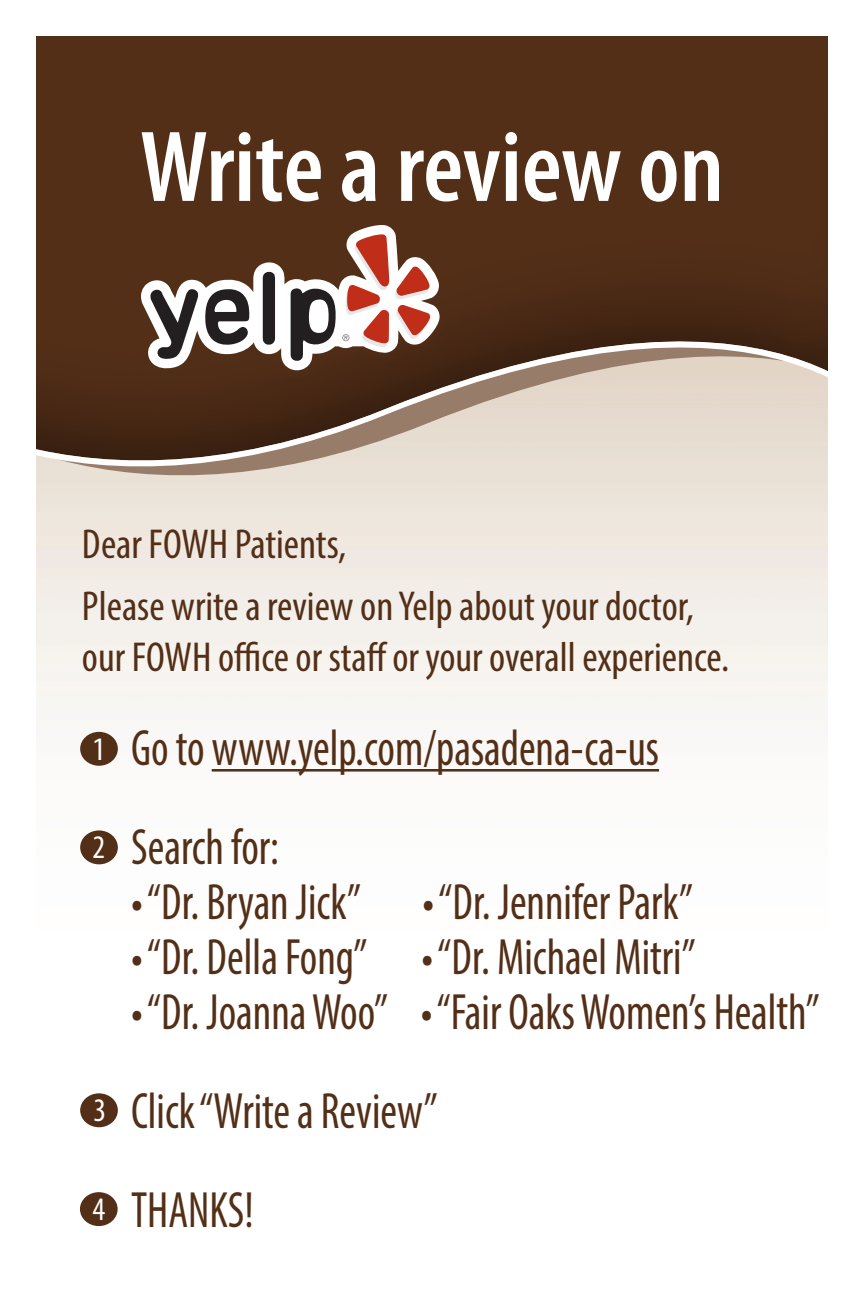
<style>
.page{position:relative;width:864px;height:1296px;background:#fff}
.page>*{position:absolute;margin:0;border:0;box-sizing:border-box;transform-origin:0 0}
.t1{font:600 condensed 102px "Myriad Pro";letter-spacing:-.005em;color:#fff}
.t2{font:condensed 51.3px/99px "Myriad Pro";color:#532f18;scale:.89 1}
.t3{font:condensed 42px/62.4px "Myriad Pro";color:#532f18}
.t4{font:condensed 33px "Myriad Pro";color:#fff}
</style>
<div class="page">
<div style="left:36px;top:525px;width:792px;height:25px;background:#f0e8df"></div>
<svg style="left:36px;top:36px;width:792px;height:489px;background:#7b604d"></svg>
<div style="left:127px;top:214px;width:325px;height:172px;background:#532f18"></div>
<svg style="left:141px;top:225px;width:299px;height:145px"></svg>
<hr style="left:212px;top:769px;width:447px;height:3px;background:#532f18">
<div style="left:80px;top:732px;width:38px;height:34px;background:#532f18;border-radius:50%"></div>
<div style="left:80px;top:830px;width:38px;height:34px;background:#532f18;border-radius:50%"></div>
<div style="left:80px;top:1093px;width:38px;height:34px;background:#532f18;border-radius:50%"></div>
<div style="left:80px;top:1192px;width:38px;height:34px;background:#532f18;border-radius:50%"></div>
<h1 class="t1" style="left:140px;top:104px;width:585px">Write a review on</h1>
<p class="t3" style="left:82px;top:512px;width:614px">Dear FOWH Patients,<br>Please write a review on Yelp about your doctor,</p>
<p class="t3" style="left:82px;top:625px;width:649px">our FOWH office or staff or your overall experience.</p>
<p class="t4" style="left:93px;top:729px;width:14px">1</p>
<p class="t4" style="left:93px;top:828px;width:14px">2</p>
<p class="t4" style="left:94px;top:1091px;width:14px">3</p>
<p class="t4" style="left:92px;top:1189px;width:14px">4</p>
<p class="t2" style="left:131px;top:698px;width:595px">Go to www.yelp.com/pasadena-ca-us<br>Search for:</p>
<p class="t2" style="left:131px;top:852px;width:633px">• “Dr. Bryan Jick” • “Dr. Jennifer Park”</p>
<p class="t2" style="left:131px;top:907px;width:636px">• “Dr. Della Fong” • “Dr. Michael Mitri”</p>
<p class="t2" style="left:131px;top:962px;width:775px">• “Dr. Joanna Woo” • “Fair Oaks Women’s Health”<br>Click “Write a Review”<br>THANKS!</p>
</div>
